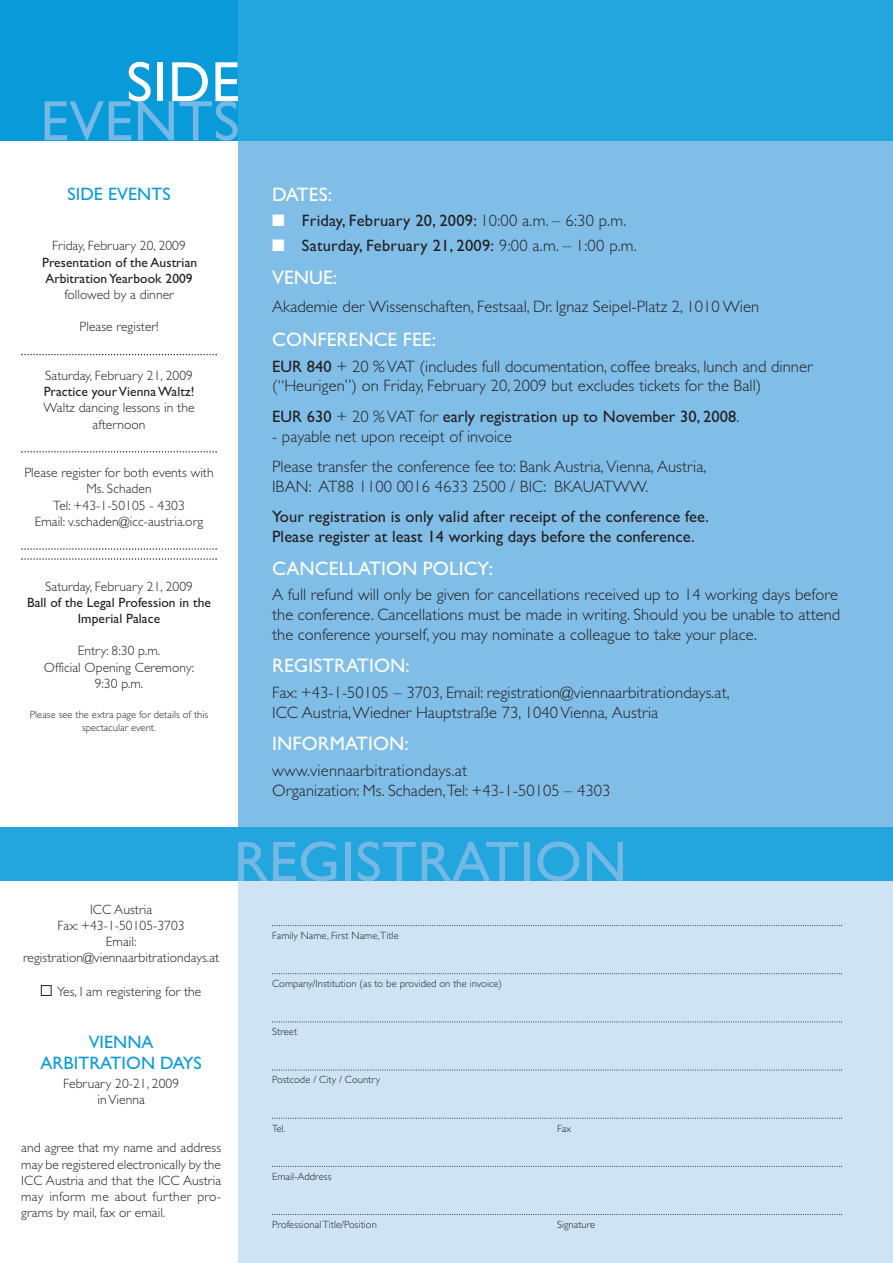
<style>
.page{position:relative;width:893px;height:1263px;background:#fff}
.page>*{position:absolute;margin:0;border:0;box-sizing:border-box;transform-origin:0 0}
.t1{font:57px "Gill Sans";letter-spacing:.01em;color:#74b9e6}
.t2{font:57px "Gill Sans";color:#fff}
.t3{font:19.5px "Gill Sans";letter-spacing:.005em;color:#fff}
.t4{font:18px/21.6px "Gill Sans";letter-spacing:.005em;color:#089ad9;text-align:center}
.t5{font:16.5px/19.8px "Gill Sans Light TT";letter-spacing:.005em;color:#231f20}
.t6{font:16.5px/19.8px "Gill Sans";letter-spacing:.005em;color:#231f20}
.t7{font:13.5px/16.2px "Gill Sans Light TT";letter-spacing:.005em;color:#231f20;text-align:center}
.t8{font:13.5px/16.2px "Gill Sans";letter-spacing:.005em;color:#231f20}
.t9{font:10.5px/12.6px "Gill Sans Light TT";letter-spacing:.005em;color:#231f20;text-align:center}
.s1{color:#fff}
.s2{font-family:"Gill Sans Light TT"}
.s3{font-family:"Gill Sans"}
</style>
<div class="page">
<div style="left:238px;top:0;width:655px;height:836px;background:#80bee8"></div>
<div style="left:238px;top:867px;width:655px;height:396px;background:#cee4f5"></div>
<div style="left:0;top:0;width:893px;height:140px;background:#089ad9"></div>
<div style="left:238px;top:0;width:655px;height:140px;background:#23a5de"></div>
<svg style="left:21px;top:354px;width:196px;height:1px"></svg>
<svg style="left:21px;top:451px;width:196px;height:2px"></svg>
<svg style="left:21px;top:548px;width:196px;height:2px"></svg>
<svg style="left:21px;top:558px;width:196px;height:2px"></svg>
<div style="left:41px;top:985px;width:11px;height:11px;border:1px solid #231f20"></div>
<div style="left:0;top:828px;width:893px;height:53px;background:#23a5de"></div>
<svg style="left:272px;top:925px;width:570px;height:1px"></svg>
<svg style="left:272px;top:973px;width:570px;height:1px"></svg>
<svg style="left:272px;top:1021px;width:570px;height:1px"></svg>
<svg style="left:272px;top:1069px;width:570px;height:1px"></svg>
<svg style="left:272px;top:1118px;width:570px;height:1px"></svg>
<svg style="left:272px;top:1166px;width:570px;height:1px"></svg>
<svg style="left:272px;top:1214px;width:570px;height:1px"></svg>
<h1 class="t2" style="left:126px;top:48px;width:115px">SIDE</h1>
<h1 class="t1" style="left:40px;top:87px;width:201px">EVENTS</h1>
<p class="t4" style="left:67px;top:183px;width:105px">SIDE EVENTS</p>
<p class="t7" style="left:52px;top:238px;width:135px">Friday, February 20, 2009</p>
<p class="t8" style="left:42px;top:254px;width:157px">Presentation of the Austrian<br>ArbitrationYearbook 2009</p>
<p class="t7" style="left:64px;top:286px;width:111px">followed by a dinner</p>
<p class="t7" style="left:79px;top:319px;width:81px">Please register!</p>
<p class="t7" style="left:45px;top:367px;width:149px">Saturday, February 21, 2009</p>
<p class="t8" style="left:44px;top:383px;width:152px">Practice yourViennaWaltz!</p>
<p class="t7" style="left:43px;top:400px;width:153px">Waltz dancing lessons in the afternoon</p>
<p class="t7" style="left:24px;top:464px;width:191px">Please register for both events with<br>Ms. Schaden<br>Tel: +43-1-50105 - 4303<br>Email: v.schaden@icc-austria.org</p>
<p class="t7" style="left:45px;top:578px;width:149px">Saturday, February 21, 2009</p>
<p class="t8" style="left:27px;top:594px;width:185px;text-align:center">Ball of the Legal Profession in the<br>Imperial Palace</p>
<p class="t7" style="left:44px;top:643px;width:152px">Entry: 8:30 p.m.<br>Official Opening Ceremony:<br>9:30 p.m.</p>
<p class="t9" style="left:30px;top:708px;width:180px">Please see the extra page for details of this spectacular event.</p>
<p class="t3" style="left:272px;top:182px;width:61px">DATES:</p>
<p class="t6" style="left:272px;top:211px;width:356px"><span class="s1">■</span> Friday, February 20, 2009: <span class="s2">10:00 a.m. – 6:30 p.m.</span></p>
<p class="t6" style="left:272px;top:235px;width:366px"><span class="s1">■</span> Saturday, February 21, 2009: <span class="s2">9:00 a.m. – 1:00 p.m.</span></p>
<p class="t3" style="left:272px;top:266px;width:67px">VENUE:</p>
<p class="t5" style="left:272px;top:296px;width:488px">Akademie der Wissenschaften, Festsaal, Dr. Ignaz Seipel-Platz 2, 1010 Wien</p>
<p class="t3" style="left:272px;top:328px;width:165px">CONFERENCE FEE:</p>
<p class="t5" style="left:272px;top:356px;width:542px"><span class="s3">EUR 840</span> + 20 %VAT (includes full documentation, coffee breaks, lunch and dinner (“Heurigen”) on Friday, February 20, 2009 but excludes tickets for the Ball)</p>
<p class="t6" style="left:272px;top:406px;width:469px">EUR 630 <span class="s2">+ 20 %VAT for</span> early registration up to November 30, 2008<span class="s2">.</span></p>
<p class="t5" style="left:272px;top:421px;width:436px;line-height:30.5px">- payable net upon receipt of invoice<br>Please transfer the conference fee to: Bank Austria, Vienna, Austria,</p>
<p class="t5" style="left:272px;top:476px;width:378px">IBAN: AT88 1100 0016 4633 2500 / BIC: BKAUATWW.</p>
<p class="t6" style="left:272px;top:507px;width:438px">Your registration is only valid after receipt of the conference fee.<br>Please register at least 14 working days before the conference.</p>
<p class="t3" style="left:272px;top:556px;width:223px">CANCELLATION POLICY:</p>
<p class="t5" style="left:272px;top:584px;width:570px">A full refund will only be given for cancellations received up to 14 working days before the conference. Cancellations must be made in writing. Should you be unable to attend the conference yourself, you may nominate a colleague to take your place.</p>
<p class="t3" style="left:272px;top:654px;width:139px">REGISTRATION:</p>
<p class="t5" style="left:272px;top:682px;width:459px">Fax: +43-1-50105 – 3703, Email: registration@viennaarbitrationdays.at,<br>ICC Austria,Wiedner Hauptstraße 73, 1040Vienna, Austria</p>
<p class="t3" style="left:272px;top:732px;width:138px">INFORMATION:</p>
<p class="t5" style="left:272px;top:760px;width:340px">www.viennaarbitrationdays.at<br>Organization: Ms. Schaden,Tel: +43-1-50105 – 4303</p>
<p class="t7" style="left:23px;top:901px;width:198px">ICC Austria<br>Fax: +43-1-50105-3703<br>Email: registration@viennaarbitrationdays.at</p>
<p class="t7" style="left:57px;top:983px;width:146px">Yes, I am registering for the</p>
<p class="t4" style="left:41px;top:1030px;width:163px">VIENNA<br>ARBITRATION DAYS</p>
<p class="t7" style="left:63px;top:1075px;width:117px">February 20-21, 2009 inVienna</p>
<p class="t7" style="left:21px;top:1140px;width:201px;text-align:justify">and agree that my name and address may be registered electronically by the ICC Austria and that the ICC Austria may inform me about further pro&shy;grams by mail, fax or email.</p>
<h1 class="t1" style="left:234px;top:828px;width:395px">REGISTRATION</h1>
<p class="t9" style="left:272px;top:929px;width:128px">Family Name, First Name,Title</p>
<p class="t9" style="left:272px;top:977px;width:231px">Company/Institution (as to be provided on the invoice)</p>
<p class="t9" style="left:272px;top:1025px;width:27px">Street</p>
<p class="t9" style="left:272px;top:1073px;width:109px">Postcode / City / Country</p>
<p class="t9" style="left:272px;top:1121px;width:15px">Tel.</p>
<p class="t9" style="left:557px;top:1121px;width:16px">Fax</p>
<p class="t9" style="left:272px;top:1170px;width:61px">Email-Address</p>
<p class="t9" style="left:272px;top:1218px;width:106px">ProfessionalTitle/Position</p>
<p class="t9" style="left:557px;top:1218px;width:40px">Signature</p>
</div>
